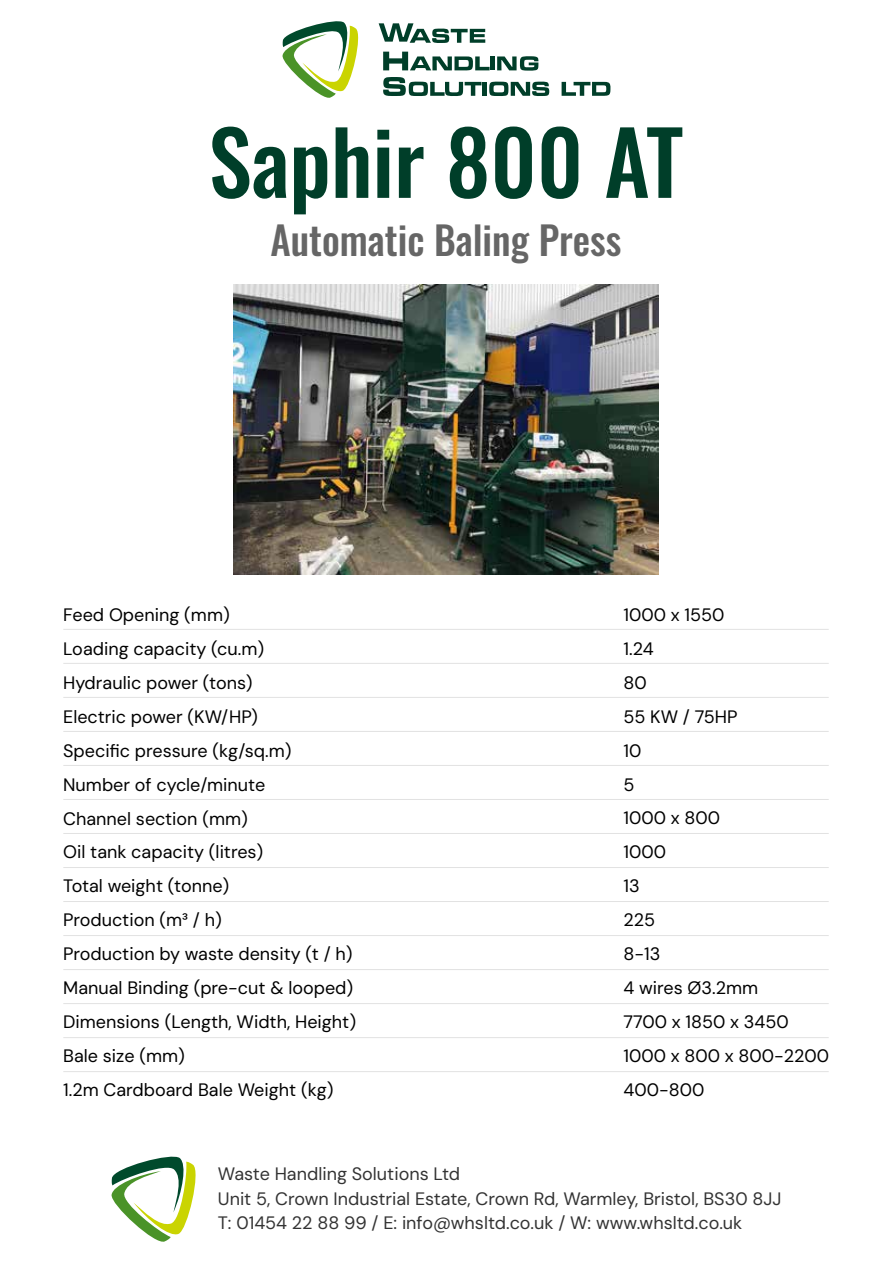
<style>
.page{position:relative;width:893px;height:1263px;background:#fff}
.page>*{position:absolute;margin:0;border:0;box-sizing:border-box;transform-origin:0 0}
.t1{font:87px "Oswald";color:#003e29}
.t2{font:39px "Oswald";color:#666}
.t3{font:18px/33.9px "DM Sans 9 pt";color:#000}
.t4{font:18px/24.6px "DM Sans 9 pt";color:#333}
</style>
<div class="page">
<hr style="left:63px;top:629px;width:766px;height:1px;background:#e2e2e2">
<hr style="left:63px;top:663px;width:766px;height:1px;background:#e2e2e2">
<hr style="left:63px;top:697px;width:766px;height:1px;background:#e2e2e2">
<hr style="left:63px;top:731px;width:766px;height:1px;background:#e2e2e2">
<hr style="left:63px;top:765px;width:766px;height:1px;background:#e2e2e2">
<hr style="left:63px;top:799px;width:766px;height:1px;background:#e2e2e2">
<hr style="left:63px;top:833px;width:766px;height:1px;background:#e2e2e2">
<hr style="left:63px;top:867px;width:766px;height:1px;background:#e2e2e2">
<hr style="left:63px;top:901px;width:766px;height:1px;background:#e2e2e2">
<hr style="left:63px;top:935px;width:766px;height:1px;background:#e2e2e2">
<hr style="left:63px;top:969px;width:766px;height:1px;background:#e2e2e2">
<hr style="left:63px;top:1003px;width:766px;height:1px;background:#e2e2e2">
<hr style="left:63px;top:1037px;width:766px;height:1px;background:#e2e2e2">
<hr style="left:63px;top:1071px;width:766px;height:1px;background:#e2e2e2">
<img style="left:233px;top:285px;width:426px;height:289px">
<svg style="left:282px;top:21px;width:77px;height:77px"></svg>
<svg style="left:379px;top:23px;width:106px;height:20px"></svg>
<svg style="left:383px;top:52px;width:107px;height:19px"></svg>
<hr style="left:491px;top:56px;width:4px;height:14px;background:#003e29">
<svg style="left:497px;top:56px;width:41px;height:15px"></svg>
<svg style="left:383px;top:77px;width:98px;height:19px"></svg>
<hr style="left:483px;top:82px;width:4px;height:14px;background:#003e29">
<svg style="left:489px;top:82px;width:60px;height:14px"></svg>
<svg style="left:562px;top:82px;width:48px;height:14px"></svg>
<svg style="left:111px;top:1156px;width:85px;height:86px"></svg>
<h1 class="t1" style="left:209px;top:85px;width:476px">Saphir 800 AT</h1>
<h2 class="t2" style="left:270px;top:206px;width:352px">Automatic Baling Press</h2>
<p class="t3" style="left:63px;top:598px;width:294px">Feed Opening (mm)<br>Loading capacity (cu.m)<br>Hydraulic power (tons)<br>Electric power (KW/HP)<br>Specific pressure (kg/sq.m)<br>Number of cycle/minute<br>Channel section (mm)<br>Oil tank capacity (litres)<br>Total weight (tonne)<br>Production (m³ / h)<br>Production by waste density (t / h)<br>Manual Binding (pre-cut &amp; looped)<br>Dimensions (Length, Width, Height)<br>Bale size (mm)<br>1.2m Cardboard Bale Weight (kg)</p>
<p class="t3" style="left:623px;top:598px;width:207px">1000 x 1550<br>1.24<br>80<br>55 KW / 75HP<br>10<br>5<br>1000 x 800<br>1000<br>13<br>225<br>8-13<br>4 wires Ø3.2mm<br>7700 x 1850 x 3450<br>1000 x 800 x 800-2200<br>400-800</p>
<p class="t4" style="left:218px;top:1161px;width:565px">Waste Handling Solutions Ltd<br>Unit 5, Crown Industrial Estate, Crown Rd, Warmley, Bristol, BS30 8JJ<br>T: 01454 22 88 99 / E: info@whsltd.co.uk / W: www.whsltd.co.uk</p>
</div>
